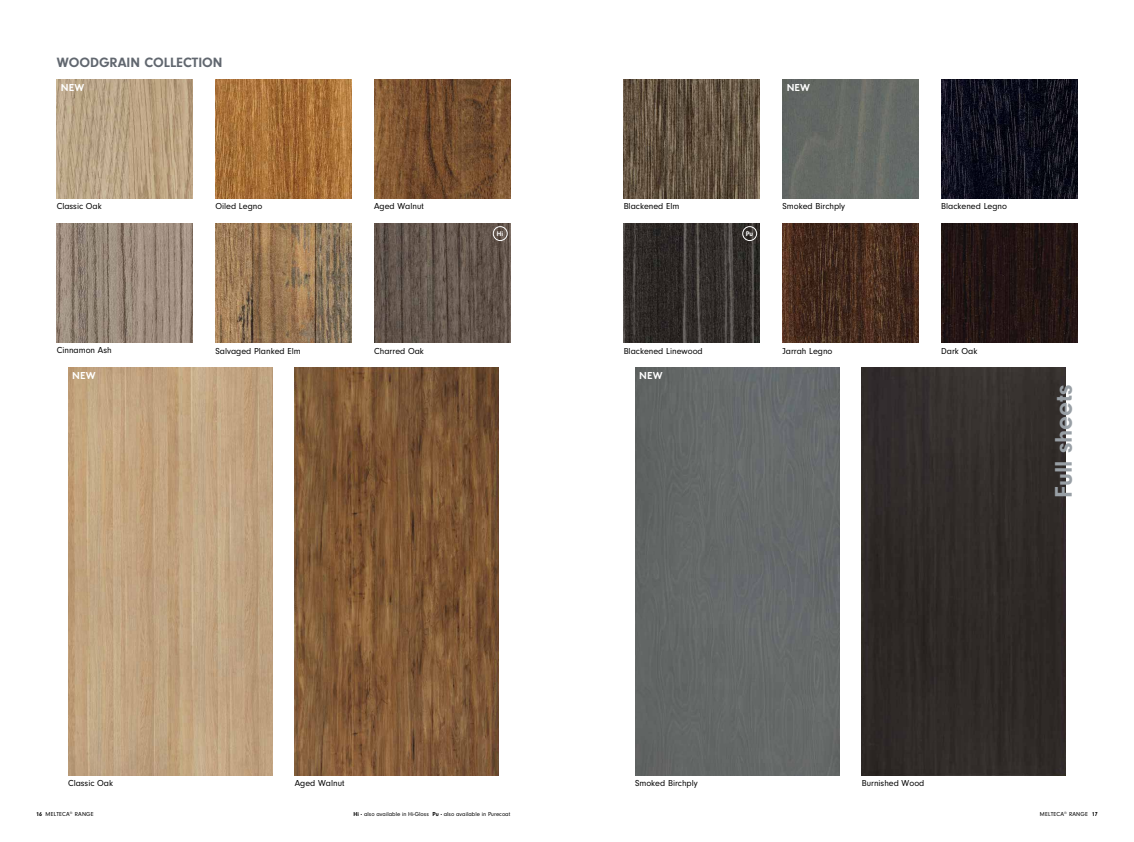
<style>
.page{position:relative;width:1134px;height:842px;background:#fff}
.page>*{position:absolute;margin:0;border:0;box-sizing:border-box;transform-origin:0 0}
.t1{font:700 25px "Neuzeit Gro";color:#989fa5}
.t2{font:700 14px "Neuzeit Gro";color:#61676f}
.t3{font:700 10px "Brown Std";letter-spacing:.005em;color:#fff}
.t4{font:9px "Neuzeit Gro";color:#000}
.t5{font:700 7px "Neuzeit Gro";color:#fff}
.t6{font:6px "Neuzeit Gro";color:#000}
.t7{font:6px "Neuzeit Gro";letter-spacing:.025em;color:#000}
.s1{font-weight:700}
</style>
<div class="page">
<div style="left:862px;top:368px;width:204px;height:407px;background:#312b29"></div>
<img style="left:215px;top:79px;width:136px;height:119px">
<img style="left:57px;top:224px;width:136px;height:119px">
<img style="left:374px;top:79px;width:136px;height:119px">
<img style="left:782px;top:224px;width:136px;height:119px">
<img style="left:624px;top:79px;width:136px;height:119px">
<img style="left:295px;top:368px;width:204px;height:407px">
<div style="left:635px;top:368px;width:204px;height:407px;background:#646868"></div>
<img style="left:215px;top:224px;width:136px;height:118px">
<img style="left:941px;top:224px;width:136px;height:119px">
<img style="left:68px;top:368px;width:204px;height:407px">
<img style="left:374px;top:224px;width:136px;height:119px">
<div style="left:493px;top:226px;width:14px;height:15px;border:1px solid #fff;border-radius:50%"></div>
<img style="left:624px;top:224px;width:136px;height:119px">
<div style="left:742px;top:226px;width:15px;height:15px;border:1px solid #fff;border-radius:50%"></div>
<img style="left:57px;top:79px;width:136px;height:119px">
<img style="left:782px;top:79px;width:136px;height:119px">
<img style="left:941px;top:79px;width:136px;height:119px">
<h2 class="t2" style="left:57px;top:55px;width:167px">WOODGRAIN COLLECTION</h2>
<p class="t3" style="left:61px;top:82px;width:25px">NEW</p>
<p class="t3" style="left:787px;top:82px;width:25px">NEW</p>
<p class="t4" style="left:57px;top:202px;width:47px">Classic Oak</p>
<p class="t4" style="left:215px;top:202px;width:48px">Oiled Legno</p>
<p class="t4" style="left:374px;top:202px;width:51px">Aged Walnut</p>
<p class="t4" style="left:624px;top:202px;width:57px">Blackened Elm</p>
<p class="t4" style="left:782px;top:202px;width:64px">Smoked Birchply</p>
<p class="t4" style="left:941px;top:202px;width:67px">Blackened Legno</p>
<p class="t5" style="left:497px;top:230px;width:8px">Hi</p>
<p class="t5" style="left:746px;top:230px;width:9px">Pu</p>
<p class="t4" style="left:57px;top:345px;width:56px">Cinnamon Ash</p>
<p class="t3" style="left:72px;top:370px;width:25px">NEW</p>
<p class="t4" style="left:215px;top:346px;width:87px">Salvaged Planked Elm</p>
<p class="t4" style="left:941px;top:346px;width:38px">Dark Oak</p>
<p class="t4" style="left:374px;top:346px;width:51px">Charred Oak</p>
<p class="t4" style="left:624px;top:346px;width:81px">Blackened Linewood</p>
<p class="t4" style="left:782px;top:346px;width:52px">Jarrah Legno</p>
<p class="t3" style="left:639px;top:370px;width:25px">NEW</p>
<h1 class="t1" style="left:1049px;top:498px;width:115px;rotate:-90deg">Full sheets</h1>
<p class="t4" style="left:68px;top:778px;width:47px">Classic Oak</p>
<p class="t4" style="left:862px;top:778px;width:64px">Burnished Wood</p>
<p class="t4" style="left:295px;top:778px;width:51px">Aged Walnut</p>
<p class="t4" style="left:635px;top:778px;width:64px">Smoked Birchply</p>
<p class="t7" style="left:36px;top:811px;width:59px"><span class="s1">16</span> MELTECA<sup>®</sup> RANGE</p>
<p class="t6" style="left:354px;top:811px;width:158px"><span class="s1">Hi -</span> also available in Hi-Gloss <span class="s1">Pu -</span> also available in Purecoat</p>
<p class="t7" style="left:1040px;top:811px;width:60px">MELTECA<sup>®</sup> RANGE <span class="s1">17</span></p>
</div>
